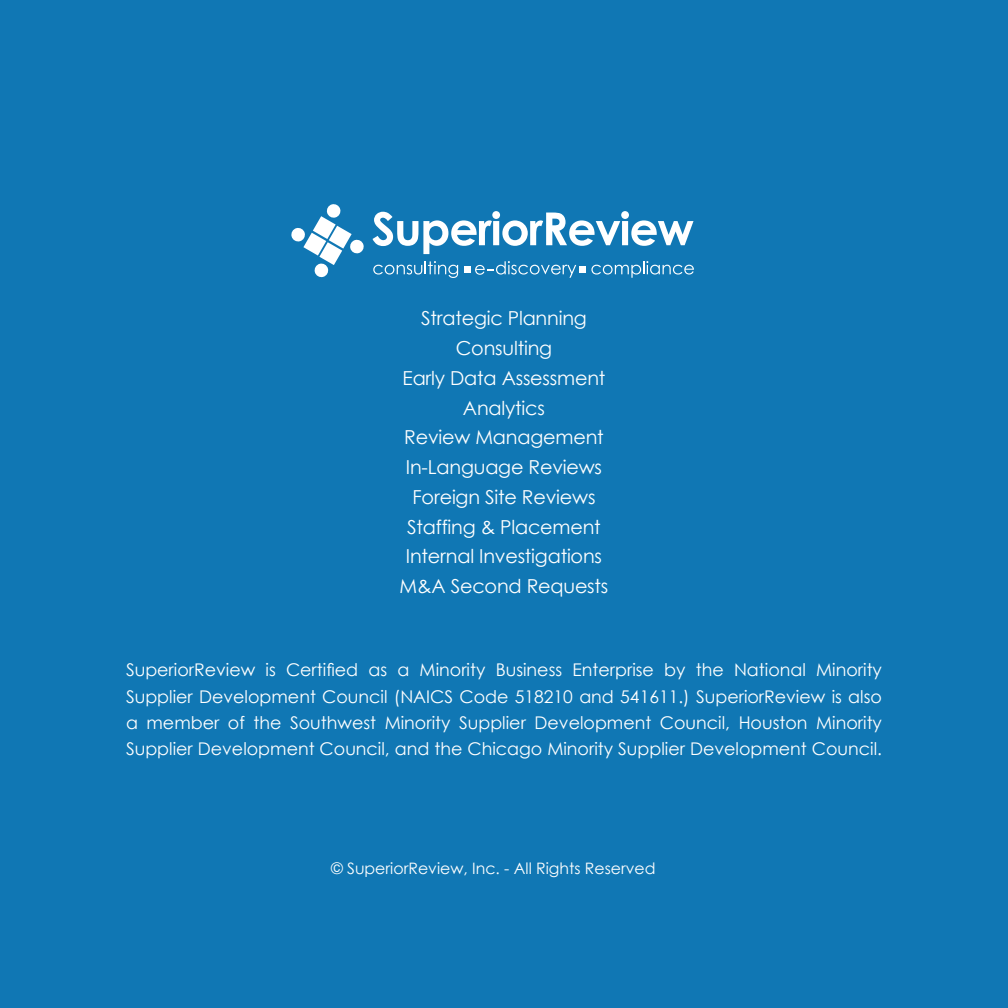
<style>
.page{position:relative;width:1008px;height:1008px;background:#1077b4}
.page>*{position:absolute;margin:0;border:0;box-sizing:border-box;transform-origin:0 0}
.t1{font:19.25px/29.8px "Century Gothic";letter-spacing:-.01em;color:#fff;text-align:center}
.t2{font:17.5px/26.2px "Century Gothic";color:#fff;text-align:justify}
.t3{font:15.75px "Century Gothic";color:#fff}
</style>
<div class="page">
<svg style="left:373px;top:211px;width:321px;height:43px"></svg>
<svg style="left:291px;top:204px;width:73px;height:74px"></svg>
<div style="left:580px;top:266px;width:6px;height:7px;background:#fff"></div>
<div style="left:464px;top:266px;width:7px;height:7px;background:#fff"></div>
<svg style="left:373px;top:261px;width:85px;height:17px"></svg>
<svg style="left:591px;top:261px;width:103px;height:17px"></svg>
<svg style="left:475px;top:261px;width:101px;height:17px"></svg>
<p class="t1" style="left:400px;top:303px;width:210px">Strategic Planning<br>Consulting<br>Early Data Assessment<br>Analytics<br>Review Management<br>In-Language Reviews<br>Foreign Site Reviews<br>Staffing &amp; Placement<br>Internal Investigations<br>M&amp;A Second Requests</p>
<p class="t2" style="left:126px;top:657px;width:758px">SuperiorReview is Certified as a Minority Business Enterprise by the National Minority Supplier Development Council (NAICS Code 518210 and 541611.) SuperiorReview is also a member of the Southwest Minority Supplier Development Council, Houston Minority Supplier Development Council, and the Chicago Minority Supplier Development Council.</p>
<p class="t3" style="left:331px;top:857px;width:326px">© SuperiorReview, Inc. - All Rights Reserved</p>
</div>
